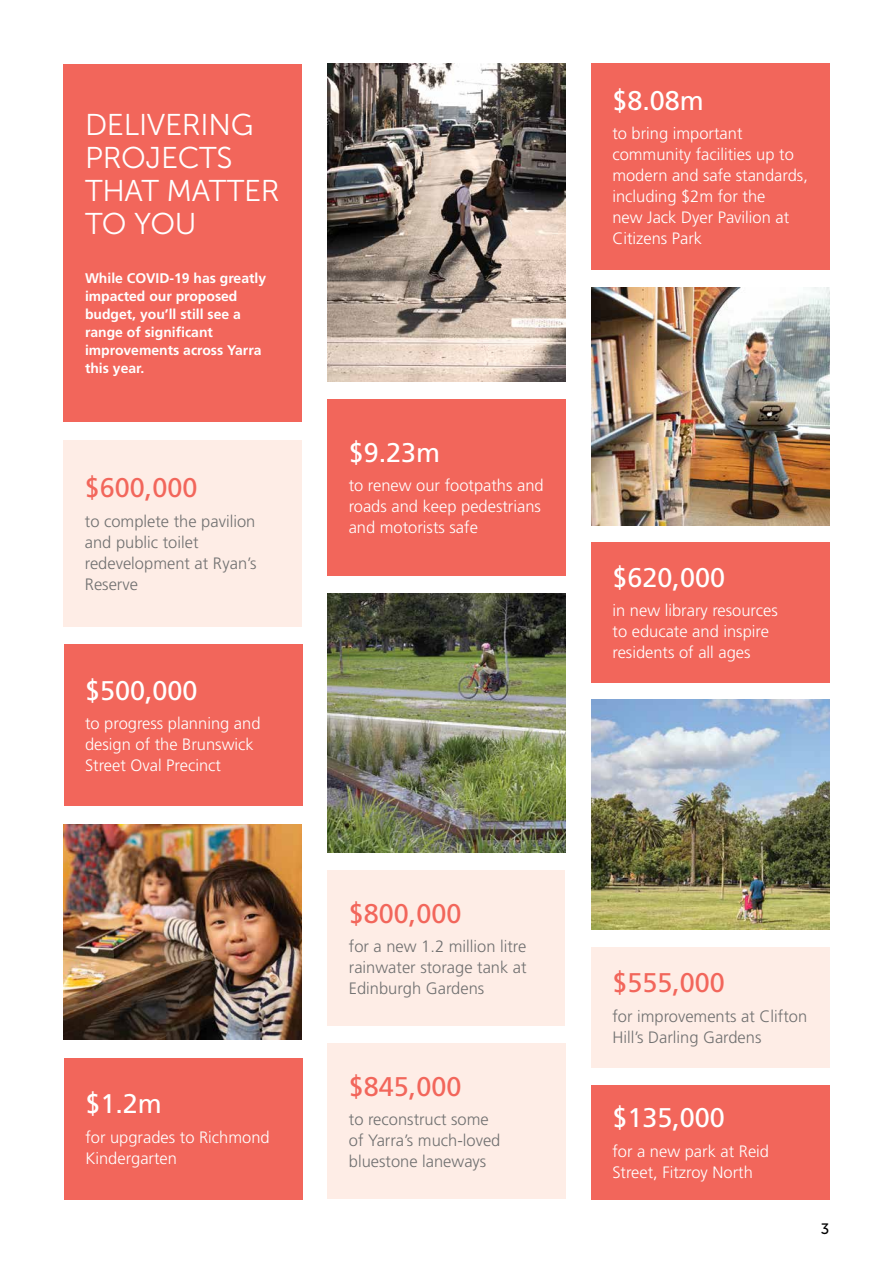
<style>
.page{position:relative;width:893px;height:1263px;background:#fff}
.page>*{position:absolute;margin:0;border:0;box-sizing:border-box;transform-origin:0 0}
.t1{font:30px/33px "Museo Sans 300";letter-spacing:-.01em;color:#fff}
.t2{font:27px "Frutiger LT Std";color:#fff}
.t3{font:27px "Frutiger LT Std";color:#f2665b}
.t4{font:300 16.5px/21px "Frutiger LT Std";color:#fff}
.t5{font:300 16.5px/21px "Frutiger LT Std";color:#717171}
.t6{font:15px "Museo Sans 500";color:#000}
.t7{font:700 13.95px/18px "Frutiger LT Std";color:#fff}
</style>
<div class="page">
<div style="left:591px;top:1085px;width:238px;height:114px;background:#f2665b"></div>
<div style="left:64px;top:440px;width:238px;height:186px;background:#feede6"></div>
<div style="left:64px;top:1058px;width:238px;height:141px;background:#f2665b"></div>
<div style="left:591px;top:947px;width:238px;height:121px;background:#feede6"></div>
<div style="left:64px;top:64px;width:238px;height:358px;background:#f2665b"></div>
<div style="left:327px;top:399px;width:239px;height:177px;background:#f2665b"></div>
<div style="left:591px;top:64px;width:238px;height:206px;background:#f2665b"></div>
<div style="left:591px;top:542px;width:238px;height:141px;background:#f2665b"></div>
<div style="left:64px;top:645px;width:238px;height:161px;background:#f2665b"></div>
<div style="left:328px;top:870px;width:237px;height:156px;background:#feede6"></div>
<img style="left:591px;top:287px;width:238px;height:238px">
<img style="left:328px;top:593px;width:238px;height:260px">
<img style="left:328px;top:64px;width:238px;height:317px">
<div style="left:328px;top:1043px;width:238px;height:156px;background:#feede6"></div>
<img style="left:591px;top:700px;width:238px;height:230px">
<img style="left:64px;top:824px;width:238px;height:215px">
<h1 class="t1" style="left:85px;top:108px;width:196px">DELIVERING<br>PROJECTS<br>THAT MATTER<br>TO YOU</h1>
<p class="t7" style="left:85px;top:270px;width:183px">While COVID-19 has greatly impacted our proposed budget, you’ll still see a range of significant improvements across Yarra this year.</p>
<h2 class="t3" style="left:85px;top:472px;width:114px">$600,000</h2>
<p class="t5" style="left:85px;top:511px;width:173px">to complete the pavilion and public toilet redevelopment at Ryan’s<br>Reserve</p>
<h2 class="t2" style="left:85px;top:674px;width:114px">$500,000</h2>
<p class="t4" style="left:85px;top:713px;width:177px">to progress planning and design of the Brunswick<br>Street Oval Precinct</p>
<h2 class="t2" style="left:85px;top:1088px;width:78px">$1.2m</h2>
<p class="t4" style="left:85px;top:1127px;width:186px">for upgrades to Richmond<br>Kindergarten</p>
<h2 class="t2" style="left:612px;top:85px;width:93px">$8.08m</h2>
<p class="t4" style="left:612px;top:123px;width:197px">to bring important community facilities up to modern and safe standards, including $2m for the<br>new Jack Dyer Pavilion at<br>Citizens Park</p>
<h2 class="t2" style="left:349px;top:436px;width:93px">$9.23m</h2>
<p class="t4" style="left:349px;top:475px;width:197px">to renew our footpaths and roads and keep pedestrians and motorists safe</p>
<h2 class="t2" style="left:612px;top:562px;width:114px">$620,000</h2>
<p class="t4" style="left:612px;top:600px;width:167px">in new library resources to educate and inspire residents of all ages</p>
<h2 class="t3" style="left:349px;top:897px;width:114px">$800,000</h2>
<p class="t5" style="left:349px;top:936px;width:179px;text-align:justify">for a new 1.2 million litre rainwater storage tank at Edinburgh Gardens</p>
<h2 class="t3" style="left:349px;top:1070px;width:114px">$845,000</h2>
<p class="t5" style="left:349px;top:1109px;width:153px">to reconstruct some of Yarra’s much-loved bluestone laneways</p>
<h2 class="t3" style="left:612px;top:967px;width:114px">$555,000</h2>
<p class="t5" style="left:612px;top:1006px;width:196px">for improvements at Clifton<br>Hill’s Darling Gardens</p>
<h2 class="t2" style="left:612px;top:1102px;width:114px">$135,000</h2>
<p class="t4" style="left:612px;top:1140px;width:158px">for a new park at Reid<br>Street, Fitzroy North</p>
<p class="t6" style="left:821px;top:1220px;width:10px">3</p>
</div>
